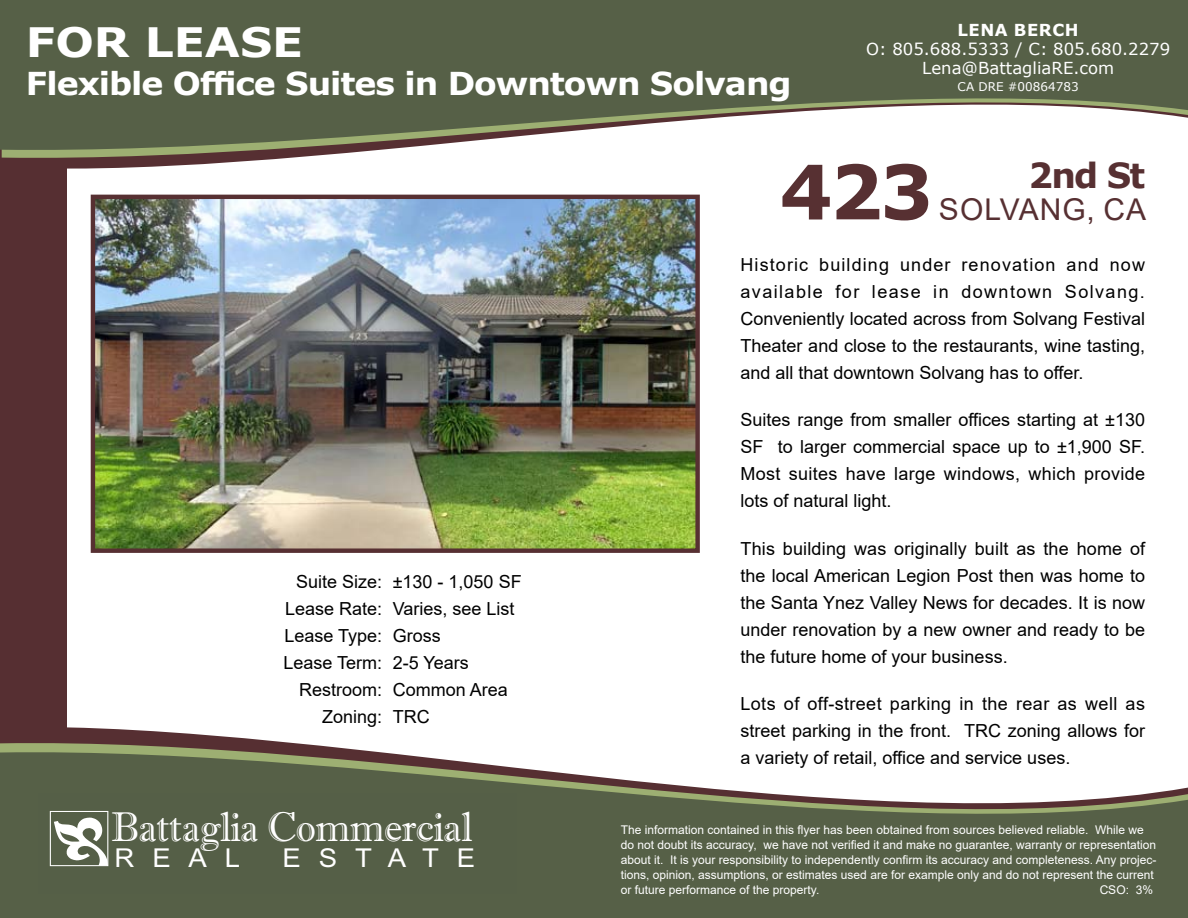
<style>
.page{position:relative;width:1188px;height:918px;background:#fff}
.page>*{position:absolute;margin:0;border:0;box-sizing:border-box;transform-origin:0 0}
.t1{font:700 75px "Verdana";color:#573032}
.t2{font:41.55px "Imprint MT Shadow";letter-spacing:-.015em;color:#fff;scale:.96 1}
.t3{font:700 40.5px "Verdana";color:#fff;scale:1.12 1}
.t4{font:700 34.5px "Verdana";color:#573032}
.t5{font:700 31.5px "Verdana";letter-spacing:-.03em;color:#fff;scale:1.05 1}
.t6{font:30px "Arial";letter-spacing:.035em;color:#573032}
.t7{font:25.95px "Arial";letter-spacing:.65em;color:#fff;scale:1.06 1}
.t8{font:18px/27px "Arial";color:#000;text-align:justify}
.t9{font:16.5px "Verdana";color:#fff}
.t10{font:700 16.5px "Verdana";letter-spacing:.035em;color:#fff}
.t11{font:12px/15px "Arial";color:#fff}
.t12{font:12px "Verdana";color:#fff}
</style>
<div class="page">
<div style="left:0;top:18px;width:66px;height:882px;background:#562f32"></div>
<svg style="left:66px;top:720px;width:163px;height:17px"></svg>
<svg style="left:0;top:737px;width:323px;height:9px;fill:#562f32"></svg>
<svg style="left:0;top:746px;width:1188px;height:172px;fill:#566047"></svg>
<svg style="left:66px;top:163px;width:152px;height:12px"></svg>
<svg style="left:2px;top:155px;width:320px;height:8px;fill:#562f32"></svg>
<svg style="left:0;top:0;width:1188px;height:155px;fill:#566047"></svg>
<div style="left:38px;top:793px;width:478px;height:100px;background:#555f47"></div>
<div style="left:50px;top:811px;width:58px;height:55px;border:1px solid #fff"></div>
<svg style="left:54px;top:818px;width:54px;height:48px"></svg>
<img style="left:96px;top:200px;width:599px;height:348px">
<div style="left:91px;top:195px;width:609px;height:358px;border:4px solid #573032"></div>
<h3 class="t3" style="left:26px;top:14px;width:135px">FOR LEA</h3>
<h3 class="t3" style="left:240px;top:14px;width:52px">SE</h3>
<h3 class="t5" style="left:26px;top:61px;width:731px">Flexible Office Suites in Downtown Solvang</h3>
<p class="t10" style="left:957px;top:18px;width:123px">lena berch</p>
<p class="t9" style="left:922px;top:56px;width:193px">Lena@BattagliaRE.com</p>
<p class="t9" style="left:866px;top:38px;width:306px">O: 805.688.5333 / C: 805.680.2279</p>
<p class="t12" style="left:958px;top:78px;width:123px">CA DRE #00864783</p>
<p class="t8" style="left:284px;top:568px;width:240px;text-align:left;text-indent:13px">Suite Size: ±130 - 1,050 SF<br>Lease Rate: Varies, see List<br>Lease Type: G ross<br>Lease Term: 2-5 Years</p>
<p class="t8" style="left:322px;top:676px;width:187px;text-indent:-23px">Restroom: Common Area<br>Zoning: TRC</p>
<h2 class="t2" style="left:111px;top:802px;width:378px">Battaglia Commercial</h2>
<h3 class="t7" style="left:115px;top:840px;width:120px">REAL</h3>
<h3 class="t7" style="left:283px;top:840px;width:183px">ESTATE</h3>
<h1 class="t1" style="left:779px;top:139px;width:155px">423</h1>
<h3 class="t4" style="left:1029px;top:151px;width:118px">2nd St</h3>
<h3 class="t6" style="left:939px;top:189px;width:209px">So lvang, CA</h3>
<p class="t8" style="left:741px;top:251px;width:406px">Historic building under renovation and now available for lease in downtown Solvang.<br>Conveniently located across from Solvang Festival Theater and close to the restaurants, wine tasting, and all that downtown Solvang has to offer.</p>
<p class="t8" style="left:741px;top:407px;width:406px">Suites range from smaller offices starting at ±130<br>SF to larger commercial space up to ±1,900 SF.<br>Most suites have large windows, which provide lots of natural light.</p>
<p class="t8" style="left:741px;top:535px;width:406px">This building was originally built as the home of the local American Legion Post then was home to the Santa Ynez Valley N ews for decades. It is now under renovation by a new owner and ready to be the future home of your business.</p>
<p class="t8" style="left:741px;top:690px;width:406px">Lots of off-street parking in the rear as well as street parking in the front. TRC zoning allows for a variety of retail, office and service uses.</p>
<p class="t11" style="left:621px;top:822px;width:537px">The information contained in this flyer has been obtained from sources believed reliable. While we do not doubt its accuracy, we have not verified it and make no guarantee, warranty or representation about it. It is your responsibility to independently confirm its accuracy and completeness. Any projec&shy;tions, opinion, assumptions, or estimates used are for example only and do not represent the current or future performance of the property.</p>
<p class="t11" style="left:1100px;top:882px;width:55px">CSO: 3%</p>
</div>
